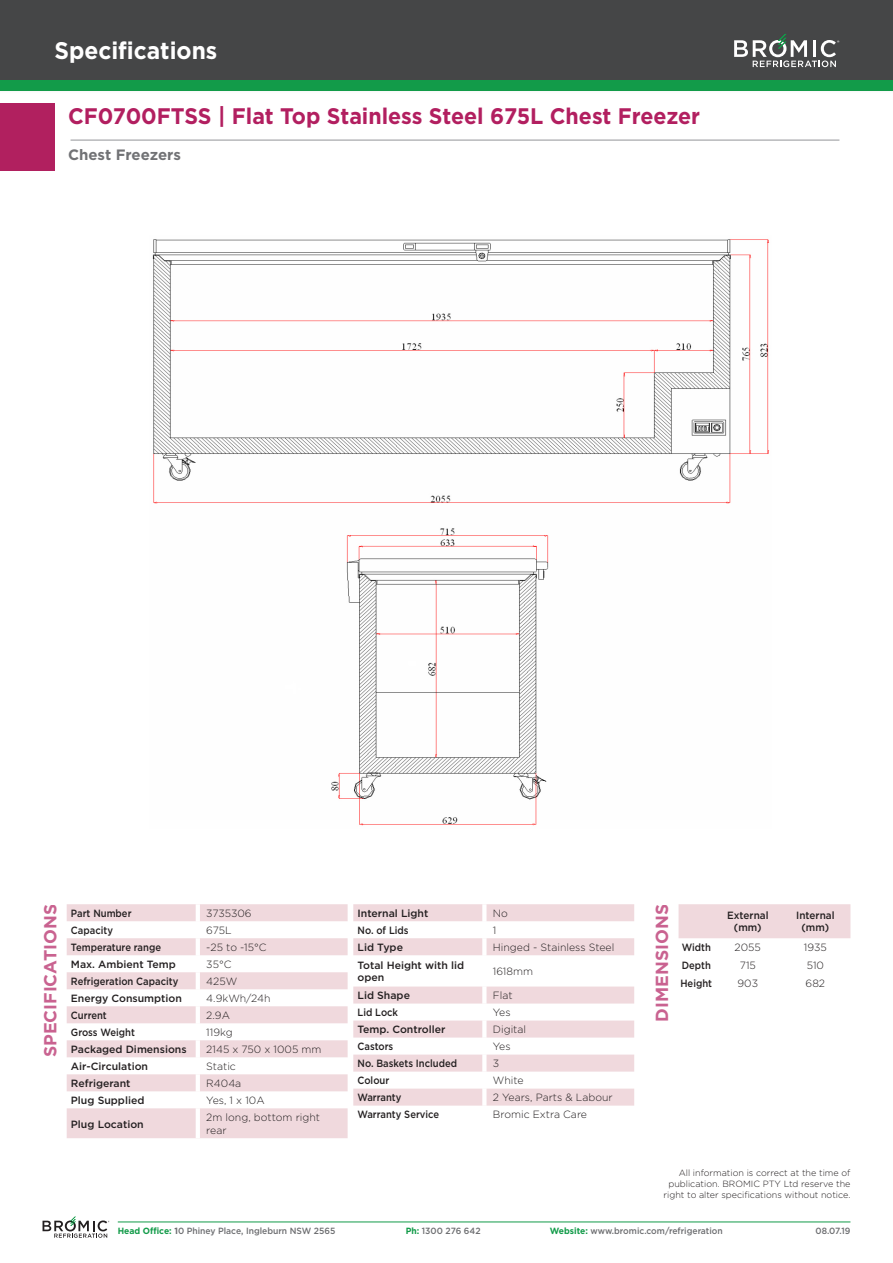
<style>
.page{position:relative;width:893px;height:1263px;background:#fff}
.page>*{position:absolute;margin:0;border:0;box-sizing:border-box;transform-origin:0 0}
.t1{font:700 24px "Gotham";color:#fff;scale:.95 1}
.t2{font:700 22.5px "Gotham";color:#b21f60;scale:.95 1}
.t3{font:700 17.55px "Gotham";color:#b21f60}
.t4{font:700 15px "Gotham";color:#717275}
.t5{font:300 10.5px "Gotham";color:#231f20}
.t6{font:500 10.5px/12.6px "Gotham";color:#231f20}
.t7{font:500 10.5px "Gotham";color:#231f20;scale:.9 1}
.t8{font:500 10.5px/12px "Gotham";color:#231f20;text-align:center;scale:.95 1}
.t9{font:300 9px/10.8px "Gotham";color:#231f20;text-align:right}
.t10{font:500 9px "Gotham";color:#6c6d70;scale:.95 1}
.s1{font-weight:700;color:#129b49}
.s2{font-weight:700}
</style>
<div class="page">
<hr style="left:118px;top:1221px;width:732px;height:1px;background:#129b49">
<hr style="left:71px;top:140px;width:768px;height:1px;background:#939598">
<svg style="left:43px;top:1216px;width:66px;height:22px"></svg>
<div style="left:678px;top:904px;width:172px;height:34px;background:#f0d9dd"></div>
<div style="left:0;top:103px;width:54px;height:67px;background:#b1205f"></div>
<div style="left:0;top:0;width:893px;height:94px;background:#fafafa"></div>
<div style="left:0;top:0;width:893px;height:84px;background:#454647"></div>
<div style="left:0;top:80px;width:893px;height:11px;background:#129b49"></div>
<svg style="left:734px;top:34px;width:105px;height:33px"></svg>
<svg style="left:67px;top:904px;width:281px;height:234px;fill:#f0d9dd"></svg>
<hr style="left:196px;top:904px;width:4px;height:17px;background:#fff">
<hr style="left:196px;top:921px;width:4px;height:17px;background:#fff">
<hr style="left:196px;top:938px;width:4px;height:17px;background:#fff">
<hr style="left:196px;top:955px;width:4px;height:17px;background:#fff">
<hr style="left:196px;top:972px;width:4px;height:17px;background:#fff">
<hr style="left:196px;top:989px;width:4px;height:17px;background:#fff">
<hr style="left:196px;top:1006px;width:4px;height:17px;background:#fff">
<hr style="left:196px;top:1023px;width:4px;height:17px;background:#fff">
<hr style="left:196px;top:1040px;width:4px;height:17px;background:#fff">
<hr style="left:196px;top:1057px;width:4px;height:17px;background:#fff">
<hr style="left:196px;top:1074px;width:4px;height:17px;background:#fff">
<hr style="left:196px;top:1091px;width:4px;height:17px;background:#fff">
<hr style="left:196px;top:1108px;width:4px;height:30px;background:#fff">
<svg style="left:353px;top:904px;width:281px;height:201px"></svg>
<hr style="left:482px;top:904px;width:4px;height:17px;background:#fff">
<hr style="left:482px;top:921px;width:4px;height:17px;background:#fff">
<hr style="left:482px;top:938px;width:4px;height:17px;background:#fff">
<hr style="left:482px;top:955px;width:4px;height:31px;background:#fff">
<hr style="left:482px;top:986px;width:4px;height:17px;background:#fff">
<hr style="left:482px;top:1003px;width:4px;height:17px;background:#fff">
<hr style="left:482px;top:1020px;width:4px;height:17px;background:#fff">
<hr style="left:482px;top:1037px;width:4px;height:17px;background:#fff">
<hr style="left:482px;top:1054px;width:4px;height:17px;background:#fff">
<hr style="left:482px;top:1071px;width:4px;height:17px;background:#fff">
<hr style="left:482px;top:1088px;width:4px;height:17px;background:#fff">
<img style="left:152px;top:239px;width:617px;height:587px">
<h1 class="t1" style="left:54px;top:36px;width:173px">Specifications</h1>
<p class="t2" style="left:68px;top:103px;width:667px">CF0700FTSS | Flat Top Stainless Steel 675L Chest Freezer</p>
<p class="t4" style="left:68px;top:146px;width:114px">Chest Freezers</p>
<h3 class="t3" style="left:40px;top:1057px;width:155px;rotate:-90deg">SPECIFICATIONS</h3>
<p class="t7" style="left:71px;top:907px;width:69px">Part Number</p>
<p class="t5" style="left:206px;top:907px;width:47px">3735306</p>
<p class="t7" style="left:71px;top:924px;width:48px">Capacity</p>
<p class="t5" style="left:206px;top:924px;width:27px">675L</p>
<p class="t7" style="left:71px;top:941px;width:102px">Temperature range</p>
<p class="t5" style="left:206px;top:941px;width:62px">-25 to -15°C</p>
<p class="t6" style="left:71px;top:958px;width:106px">Max. Ambient Temp</p>
<p class="t5" style="left:206px;top:958px;width:27px">35°C</p>
<p class="t7" style="left:71px;top:975px;width:121px">Refrigeration Capacity</p>
<p class="t5" style="left:206px;top:975px;width:33px">425W</p>
<p class="t6" style="left:71px;top:992px;width:113px">Energy Consumption</p>
<p class="t5" style="left:206px;top:992px;width:66px">4.9kWh/24h</p>
<p class="t7" style="left:71px;top:1009px;width:41px">Current</p>
<p class="t5" style="left:206px;top:1009px;width:25px">2.9A</p>
<p class="t7" style="left:71px;top:1026px;width:73px">Gross Weight</p>
<p class="t5" style="left:206px;top:1026px;width:28px">119kg</p>
<p class="t6" style="left:71px;top:1043px;width:117px">Packaged Dimensions</p>
<p class="t5" style="left:206px;top:1043px;width:117px">2145 x 750 x 1005 mm</p>
<p class="t6" style="left:71px;top:1060px;width:79px">Air-Circulation</p>
<p class="t5" style="left:206px;top:1060px;width:31px">Static</p>
<p class="t6" style="left:71px;top:1077px;width:61px">Refrigerant</p>
<p class="t5" style="left:206px;top:1077px;width:37px">R404a</p>
<p class="t6" style="left:71px;top:1094px;width:75px">Plug Supplied</p>
<p class="t5" style="left:206px;top:1094px;width:60px">Yes, 1 x 10A</p>
<p class="t6" style="left:71px;top:1117px;width:74px">Plug Location</p>
<p class="t5" style="left:206px;top:1111px;width:115px">2m long, bottom right</p>
<p class="t5" style="left:206px;top:1124px;width:22px">rear</p>
<p class="t6" style="left:358px;top:907px;width:72px">Internal Light</p>
<p class="t5" style="left:493px;top:907px;width:17px">No</p>
<p class="t7" style="left:358px;top:924px;width:58px">No. of Lids</p>
<p class="t5" style="left:493px;top:924px;width:5px">1</p>
<p class="t6" style="left:358px;top:941px;width:47px">Lid Type</p>
<p class="t5" style="left:493px;top:941px;width:123px">Hinged - Stainless Steel</p>
<p class="t6" style="left:358px;top:959px;width:108px">Total Height with lid open</p>
<p class="t5" style="left:493px;top:965px;width:42px">1618mm</p>
<p class="t6" style="left:358px;top:989px;width:54px">Lid Shape</p>
<p class="t5" style="left:493px;top:989px;width:21px">Flat</p>
<p class="t7" style="left:358px;top:1006px;width:47px">Lid Lock</p>
<p class="t5" style="left:493px;top:1006px;width:19px">Yes</p>
<p class="t6" style="left:358px;top:1023px;width:89px">Temp. Controller</p>
<p class="t5" style="left:493px;top:1023px;width:35px">Digital</p>
<p class="t7" style="left:358px;top:1040px;width:41px">Castors</p>
<p class="t5" style="left:493px;top:1040px;width:19px">Yes</p>
<p class="t7" style="left:358px;top:1057px;width:112px">No. Baskets Included</p>
<p class="t5" style="left:493px;top:1057px;width:8px">3</p>
<p class="t7" style="left:358px;top:1074px;width:37px">Colour</p>
<p class="t5" style="left:493px;top:1074px;width:32px">White</p>
<p class="t7" style="left:358px;top:1091px;width:50px">Warranty</p>
<p class="t5" style="left:493px;top:1091px;width:121px">2 Years, Parts &amp; Labour</p>
<p class="t7" style="left:358px;top:1108px;width:92px">Warranty Service</p>
<p class="t5" style="left:493px;top:1108px;width:96px">Bromic Extra Care</p>
<h3 class="t3" style="left:651px;top:1021px;width:119px;rotate:-90deg">DIMENSIONS</h3>
<p class="t8" style="left:727px;top:910px;width:45px">External (mm)</p>
<p class="t8" style="left:796px;top:910px;width:42px">Internal</p>
<p class="t8" style="left:801px;top:922px;width:31px">(mm)</p>
<p class="t7" style="left:682px;top:941px;width:34px">Width</p>
<p class="t7" style="left:682px;top:959px;width:34px">Depth</p>
<p class="t7" style="left:680px;top:977px;width:37px">Height</p>
<p class="t5" style="left:735px;top:941px;width:28px">2055</p>
<p class="t5" style="left:740px;top:959px;width:18px">715</p>
<p class="t5" style="left:738px;top:977px;width:22px">903</p>
<p class="t5" style="left:804px;top:941px;width:24px">1935</p>
<p class="t5" style="left:807px;top:959px;width:19px">510</p>
<p class="t5" style="left:806px;top:977px;width:21px">682</p>
<p class="t9" style="left:664px;top:1167px;width:188px">All information is correct at the time of publication. BROMIC PTY Ltd reserve the right to alter specifications without notice.</p>
<p class="t10" style="left:118px;top:1226px;width:231px"><span class="s1">Head Office:</span> <span class="s2">1</span>0 Phiney Place, Ingleburn NSW 2565</p>
<p class="t10" style="left:406px;top:1226px;width:80px"><span class="s1">Ph:</span> 1300 276 642</p>
<p class="t10" style="left:550px;top:1226px;width:184px"><span class="s1">Website:</span> www.bromic.com/refrigeration</p>
<p class="t10" style="left:816px;top:1226px;width:38px">08.07.19</p>
</div>
